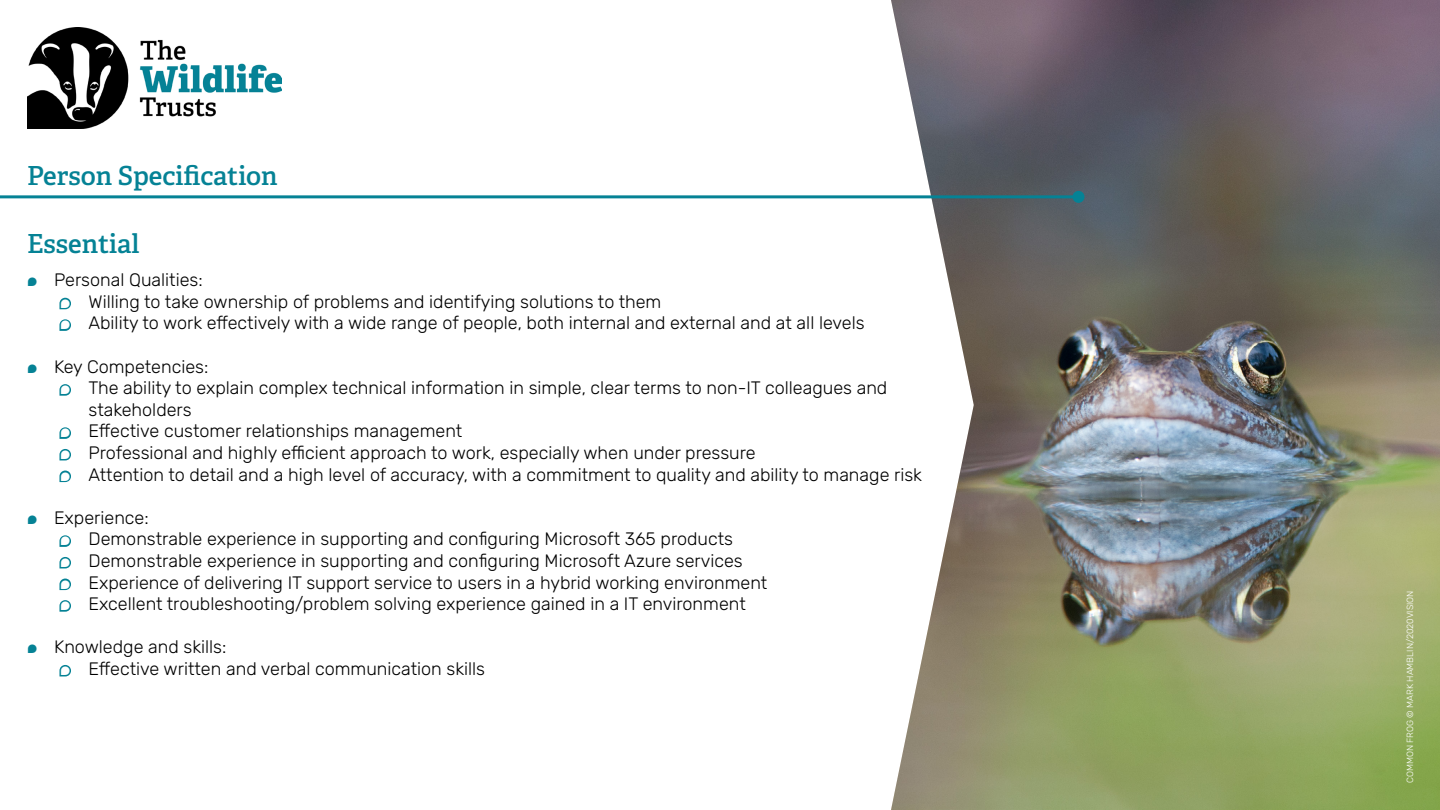
<style>
.page{position:relative;width:1440px;height:810px;background:#fff}
.page>*{position:absolute;margin:0;border:0;box-sizing:border-box;transform-origin:0 0}
.Page_title{font:600 26.25px "Adelle";color:#058295}
.t1{font:300 18px/21.6px "Rubik";color:#000}
.Page_title-2{font:300 9px "Rubik";color:#fff}
.s1{color:#058295}
</style>
<div class="page">
<img style="left:891px;top:0;width:549px;height:810px">
<img style="left:27px;top:27px;width:254px;height:101px">
<hr style="left:0;top:195px;width:1078px;height:3px;background:#058295">
<div style="left:1072px;top:191px;width:12px;height:12px;background:#058295;border-radius:50%"></div>
<p class="Page_title" style="left:27px;top:156px;width:252px">Person Specification</p>
<p class="Page_title" style="left:27px;top:224px;width:114px">Essential</p>
<p class="t1" style="left:27px;top:270px;width:177px"><span class="s1">•</span> Personal Qualities:</p>
<p class="t1" style="left:60px;top:291px;width:603px"><span class="s1">•</span> Willing to take ownership of problems and identifying solutions to them</p>
<p class="t1" style="left:60px;top:313px;width:806px"><span class="s1">•</span> Ability to work effectively with a wide range of people, both internal and external and at all levels</p>
<p class="t1" style="left:27px;top:356px;width:183px"><span class="s1">•</span> Key Competencies:</p>
<p class="t1" style="left:88px;top:378px;width:800px;text-indent:-28px"><span class="s1">•</span> The ability to explain complex technical information in simple, clear terms to non-IT colleagues and stakeholders</p>
<p class="t1" style="left:60px;top:421px;width:404px"><span class="s1">•</span> Effective customer relationships management</p>
<p class="t1" style="left:60px;top:442px;width:697px"><span class="s1">•</span> Professional and highly efficient approach to work, especially when under pressure</p>
<p class="t1" style="left:60px;top:464px;width:864px"><span class="s1">•</span> Attention to detail and a high level of accuracy, with a commitment to quality and ability to manage risk</p>
<p class="t1" style="left:27px;top:507px;width:123px"><span class="s1">•</span> Experience:</p>
<p class="t1" style="left:60px;top:529px;width:675px"><span class="s1">•</span> Demonstrable experience in supporting and configuring Microsoft 365 products</p>
<p class="t1" style="left:60px;top:550px;width:684px"><span class="s1">•</span> Demonstrable experience in supporting and configuring Microsoft Azure services</p>
<p class="t1" style="left:60px;top:572px;width:709px"><span class="s1">•</span> Experience of delivering IT support service to users in a hybrid working environment</p>
<p class="t1" style="left:60px;top:594px;width:687px"><span class="s1">•</span> Excellent troubleshooting/problem solving experience gained in a IT environment</p>
<p class="t1" style="left:27px;top:637px;width:201px"><span class="s1">•</span> Knowledge and skills:</p>
<p class="t1" style="left:60px;top:658px;width:427px"><span class="s1">•</span> Effective written and verbal communication skills</p>
<p class="Page_title-2" style="left:1405px;top:783px;width:194px;rotate:-90deg">COMMON FROG © MARK HAMBLIN/2020VISION</p>
</div>
